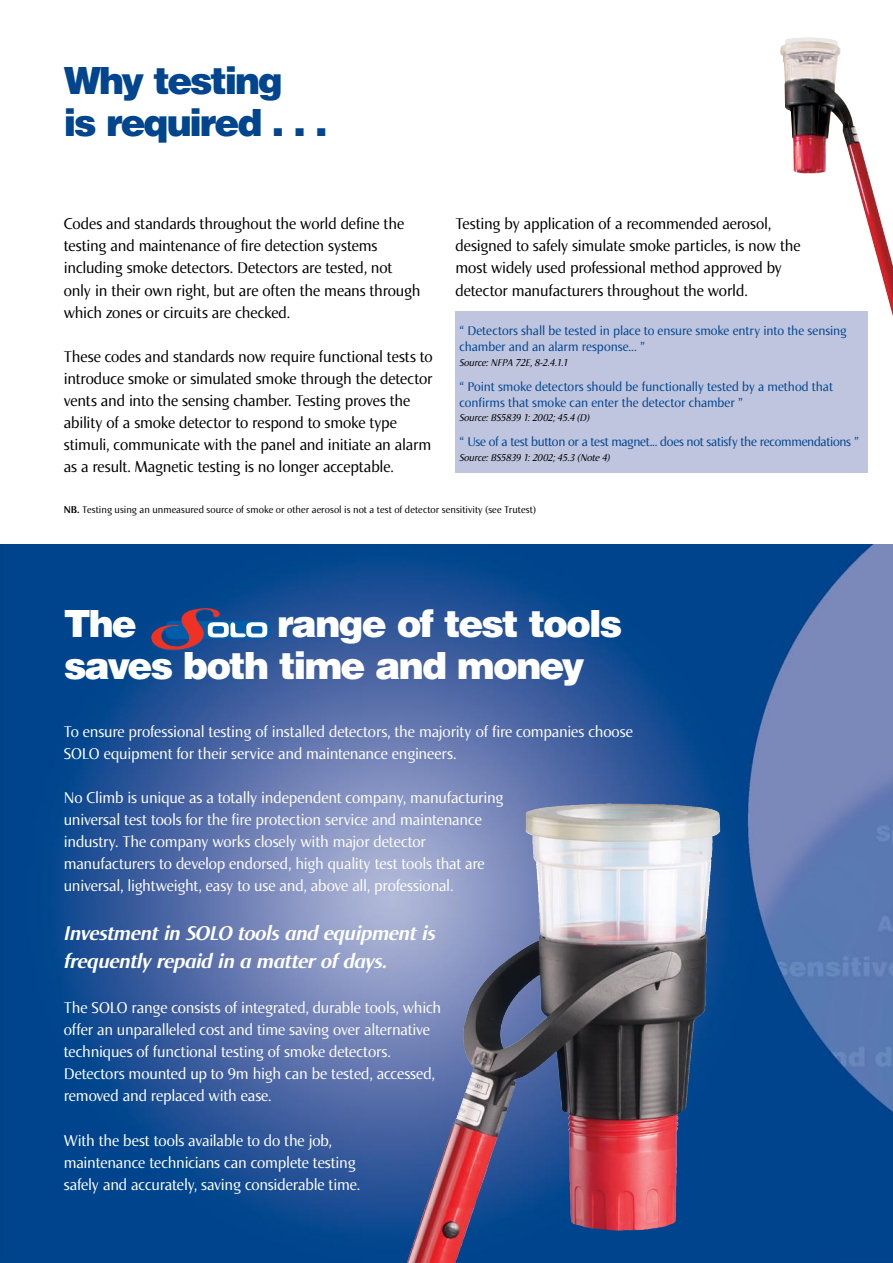
<style>
.page{position:relative;width:893px;height:1263px;background:#fff}
.page>*{position:absolute;margin:0;border:0;box-sizing:border-box;transform-origin:0 0}
.t1{font:900 37.5px/42px "Helvetica";letter-spacing:-.055em;color:#fff}
.t2{font:900 37.5px/42px "Helvetica";letter-spacing:-.06em;color:#00458d}
.t3{font:italic 700 21px/28.5px "Norma";letter-spacing:-.015em;color:#fff}
.t4{font:16.5px/22px "Norma";letter-spacing:-.01em;color:#fff}
.t5{font:16.5px/22px "Norma";letter-spacing:-.01em;color:#000}
.t6{font:13.5px/16.2px "Norma";letter-spacing:-.005em;color:#00458d}
.t7{font:10.5px "Norma";letter-spacing:.005em;color:#000}
.t8{font:italic 10.5px "Norma";letter-spacing:-.005em;color:#000}
.s1{font-weight:700}
</style>
<div class="page">
<img style="left:0;top:544px;width:893px;height:719px">
<img style="left:568px;top:836px;width:145px;height:395px">
<img style="left:780px;top:45px;width:113px;height:1213px">
<div style="left:455px;top:311px;width:412px;height:161px;background:#bfc5df"></div>
<svg style="left:165px;top:621px;width:106px;height:18px"></svg>
<svg style="left:150px;top:608px;width:117px;height:43px;background:#4d5d8f"></svg>
<h1 class="t2" style="left:64px;top:59px;width:265px">Why testing<br>is required . . .</h1>
<p class="t5" style="left:64px;top:213px;width:358px">Codes and standards throughout the world define the testing and maintenance of fire detection systems including smoke detectors. Detectors are tested, not only in their own right, but are often the means through which zones or circuits are checked.</p>
<p class="t5" style="left:64px;top:346px;width:370px">These codes and standards now require functional tests to introduce smoke or simulated smoke through the detector vents and into the sensing chamber. Testing proves the ability of a smoke detector to respond to smoke type stimuli, communicate with the panel and initiate an alarm as a result. Magnetic testing is no longer acceptable.</p>
<p class="t5" style="left:455px;top:213px;width:347px">Testing by application of a recommended aerosol, designed to safely simulate smoke particles, is now the most widely used professional method approved by detector manufacturers throughout the world.</p>
<p class="t6" style="left:459px;top:323px;width:389px">“ Detectors shall be tested in place to ensure smoke entry into the sensing chamber and an alarm response... ”</p>
<p class="t8" style="left:459px;top:357px;width:110px">Source: NFPA 72E, 8-2.4.1.1</p>
<p class="t6" style="left:459px;top:378px;width:375px">“ Point smoke detectors should be functionally tested by a method that confirms that smoke can enter the detector chamber ”</p>
<p class="t8" style="left:459px;top:412px;width:131px">Source: BS5839 1: 2002; 45.4 (D)</p>
<p class="t6" style="left:459px;top:434px;width:401px">“ Use of a test button or a test magnet... does not satisfy the recommendations ”</p>
<p class="t8" style="left:459px;top:451px;width:152px">Source: BS5839 1: 2002; 45.3 (Note 4)</p>
<p class="t7" style="left:64px;top:504px;width:474px"><span class="s1">NB.</span> Testing using an unmeasured source of smoke or other aerosol is not a test of detector sensitivity (see Trutest)</p>
<h1 class="t1" style="left:64px;top:602px;width:560px;text-indent:214px">range of test tools saves both time and money</h1>
<p class="t4" style="left:64px;top:720px;width:571px">To ensure professional testing of installed detectors, the majority of fire companies choose<br>SOLO equipment for their service and maintenance engineers.</p>
<p class="t4" style="left:64px;top:787px;width:441px">No Climb is unique as a totally independent company, manufacturing universal test tools for the fire protection service and maintenance industry. The company works closely with major detector manufacturers to develop endorsed, high quality test tools that are universal, lightweight, easy to use and, above all, professional.</p>
<p class="t3" style="left:64px;top:919px;width:373px">Investment in SOLO tools and equipment is frequently repaid in a matter of days.</p>
<p class="t4" style="left:64px;top:997px;width:379px">The SOLO range consists of integrated, durable tools, which offer an unparalleled cost and time saving over alternative techniques of functional testing of smoke detectors.<br>Detectors mounted up to 9m high can be tested, accessed, removed and replaced with ease.</p>
<p class="t4" style="left:64px;top:1129px;width:298px">With the best tools available to do the job, maintenance technicians can complete testing safely and accurately, saving considerable time.</p>
<h1 class="t1" style="left:64px;top:602px;width:75px">The</h1>
</div>
